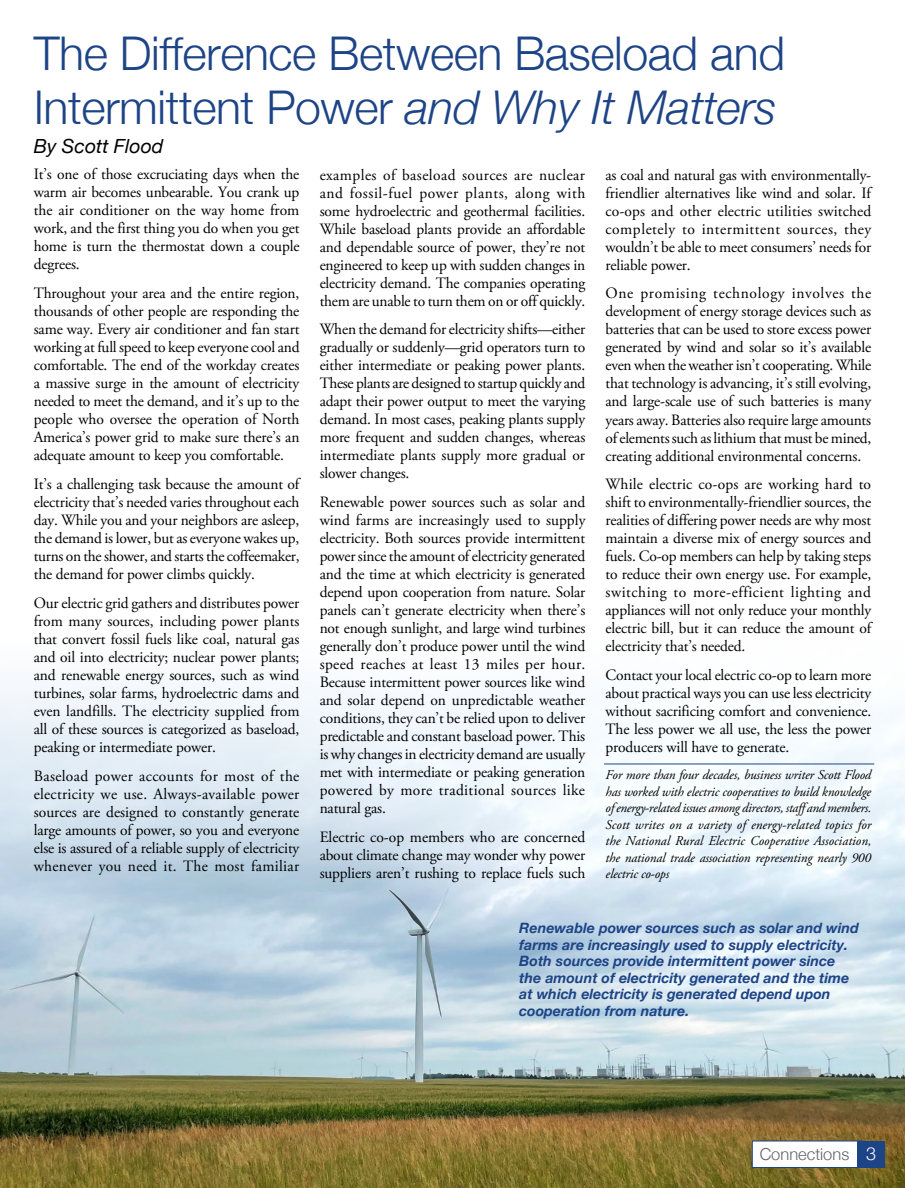
<style>
.page{position:relative;width:905px;height:1188px;background:#fff}
.page>*{position:absolute;margin:0;border:0;box-sizing:border-box;transform-origin:0 0}
.t1{font:300 46.5px/54px "Helvetica Neue";letter-spacing:-.01em;color:#1d4486}
.t2{font:italic 19.5px "Helvetica Neue";color:#000}
.t3{font:300 16.5px "Helvetica Neue";color:#636466}
.t4{font:15.75px/18px "Adobe Garamond Pro";letter-spacing:-.01em;color:#000;text-align:justify}
.t5{font:italic 700 14.25px/16.5px "Helvetica Neue";color:#1d4486}
.t6{font:italic 13.5px/16.5px "Adobe Garamond Pro";letter-spacing:-.005em;color:#000;text-align:justify}
.s1{font-style:italic}
.s2{font-size:18px;color:#fff}
</style>
<div class="page">
<img style="left:0;top:686px;width:904px;height:502px">
<div style="left:752px;top:1141px;width:110px;height:27px;background:#fff;border:1px solid #1d4486"></div>
<div style="left:857px;top:1141px;width:27px;height:27px;background:#1d4486"></div>
<hr style="left:604px;top:764px;width:270px;height:1px;background:#1d4486">
<h1 class="t1" style="left:34px;top:23px;width:752px">The Difference Between Baseload and<br>Intermittent Power <span class="s1">and Why It Matters</span></h1>
<p class="t2" style="left:34px;top:132px;width:131px">By Scott Flood</p>
<p class="t4" style="left:34px;top:166px;width:267px">It’s one of those excruciating days when the warm air becomes unbearable. You crank up the air conditioner on the way home from work, and the first thing you do when you get home is turn the thermostat down a couple degrees.</p>
<p class="t4" style="left:34px;top:285px;width:267px">Throughout your area and the entire region, thousands of other people are responding the same way. Every air conditioner and fan start working at full speed to keep everyone cool and comfortable. The end of the workday creates a massive surge in the amount of electricity needed to meet the demand, and it’s up to the people who oversee the operation of North America’s power grid to make sure there’s an adequate amount to keep you comfortable.</p>
<p class="t4" style="left:34px;top:476px;width:267px">It’s a challenging task because the amount of electricity that’s needed varies throughout each day. While you and your neighbors are asleep, the demand is lower, but as everyone wakes up, turns on the shower, and starts the coffeemaker, the demand for power climbs quickly.</p>
<p class="t4" style="left:34px;top:595px;width:267px">Our electric grid gathers and distributes power from many sources, including power plants that convert fossil fuels like coal, natural gas and oil into electricity; nuclear power plants; and renewable energy sources, such as wind turbines, solar farms, hydroelectric dams and even landfills. The electricity supplied from all of these sources is categorized as baseload, peaking or intermediate power.</p>
<p class="t4" style="left:34px;top:767px;width:267px">Baseload power accounts for most of the electricity we use. Always-available power sources are designed to constantly generate large amounts of power, so you and everyone else is assured of a reliable supply of electricity whenever you need it. The most familiar</p>
<p class="t4" style="left:319px;top:166px;width:267px">examples of baseload sources are nuclear and fossil-fuel power plants, along with some hydroelectric and geothermal facilities.<br>While baseload plants provide an affordable and dependable source of power, they’re not engineered to keep up with sudden changes in electricity demand. The companies operating them are unable to turn them on or off quickly.</p>
<p class="t4" style="left:319px;top:321px;width:267px">When the demand for electricity shifts––either gradually or suddenly––grid operators turn to either intermediate or peaking power plants.<br>These plants are designed to startup quickly and adapt their power output to meet the varying demand. In most cases, peaking plants supply more frequent and sudden changes, whereas intermediate plants supply more gradual or slower changes.</p>
<p class="t4" style="left:319px;top:494px;width:267px">Renewable power sources such as solar and wind farms are increasingly used to supply electricity. Both sources provide intermittent power since the amount of electricity generated and the time at which electricity is generated depend upon cooperation from nature. Solar panels can’t generate electricity when there’s not enough sunlight, and large wind turbines generally don’t produce power until the wind speed reaches at least 13 miles per hour.<br>Because intermittent power sources like wind and solar depend on unpredictable weather conditions, they can’t be relied upon to deliver predictable and constant baseload power. This is why changes in electricity demand are usually met with intermediate or peaking generation powered by more traditional sources like natural gas.</p>
<p class="t4" style="left:319px;top:829px;width:267px">Electric co-op members who are concerned about climate change may wonder why power suppliers aren’t rushing to replace fuels such</p>
<p class="t4" style="left:605px;top:166px;width:267px">as coal and natural gas with environmentally&shy;friendlier alternatives like wind and solar. If co-ops and other electric utilities switched completely to intermittent sources, they wouldn’t be able to meet consumers’ needs for reliable power.</p>
<p class="t4" style="left:605px;top:285px;width:267px">One promising technology involves the development of energy storage devices such as batteries that can be used to store excess power generated by wind and solar so it’s available even when the weather isn’t cooperating. While that technology is advancing, it’s still evolving, and large-scale use of such batteries is many years away. Batteries also require large amounts of elements such as lithium that must be mined, creating additional environmental concerns.</p>
<p class="t4" style="left:605px;top:476px;width:267px">While electric co-ops are working hard to shift to environmentally-friendlier sources, the realities of differing power needs are why most maintain a diverse mix of energy sources and fuels. Co-op members can help by taking steps to reduce their own energy use. For example, switching to more-efficient lighting and appliances will not only reduce your monthly electric bill, but it can reduce the amount of electricity that’s needed.</p>
<p class="t4" style="left:605px;top:667px;width:267px">Contact your local electric co-op to learn more about practical ways you can use less electricity without sacrificing comfort and convenience.<br>The less power we all use, the less the power producers will have to generate.</p>
<p class="t6" style="left:605px;top:767px;width:267px">For more than four decades, business writer Scott Flood has worked with electric cooperatives to build knowledge of energy-related issues among directors, staff and members.<br>Scott writes on a variety of energy-related topics for the National Rural Electric Cooperative Association, the national trade association representing nearly 900 electric co-ops</p>
<p class="t5" style="left:519px;top:920px;width:341px">Renewable power sources such as solar and wind farms are increasingly used to supply electricity.<br>Both sources provide intermittent power since the amount of electricity generated and the time at which electricity is generated depend upon cooperation from nature.</p>
<p class="t3" style="left:759px;top:1141px;width:118px">Connections <span class="s2">3</span></p>
</div>
